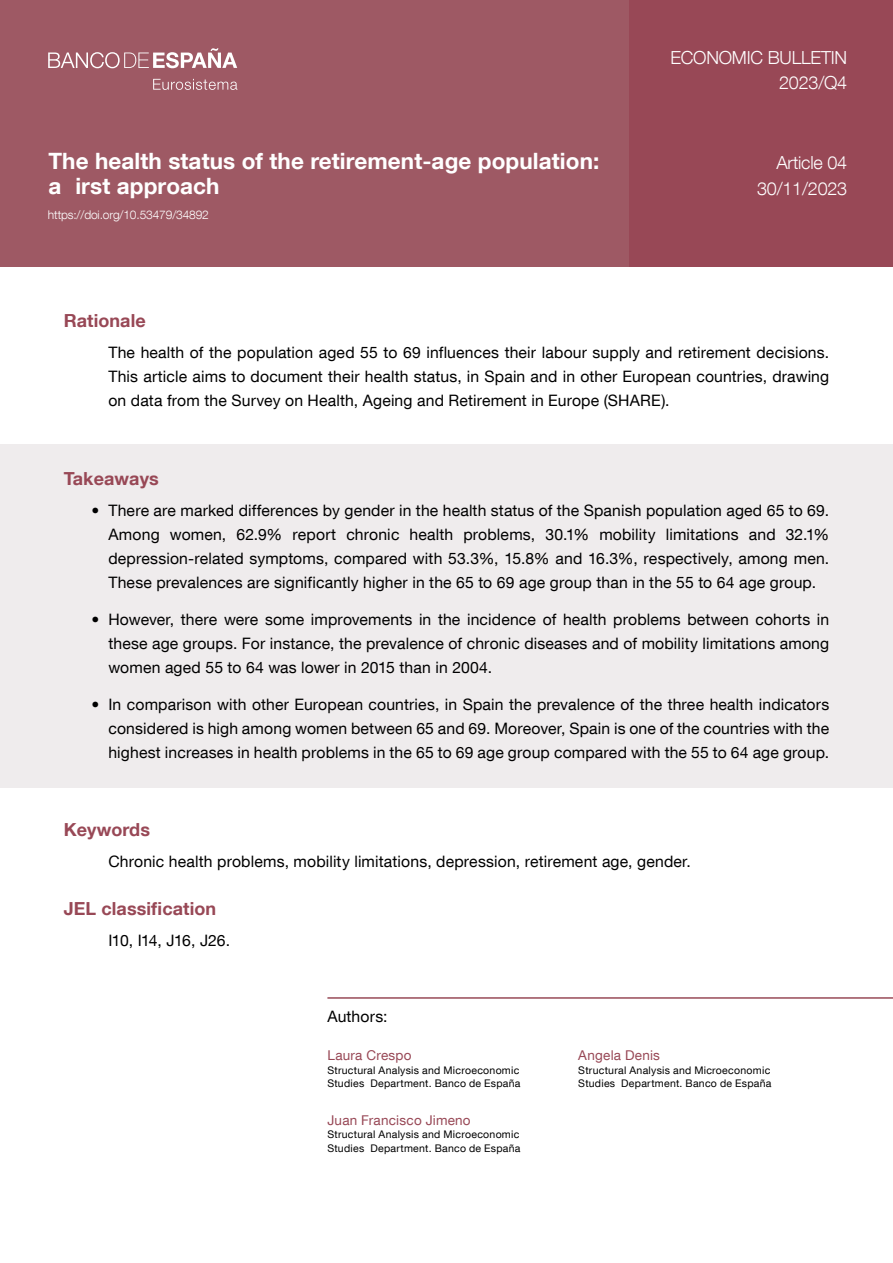
<style>
.page{position:relative;width:893px;height:1263px;background:#fff}
.page>*{position:absolute;margin:0;border:0;box-sizing:border-box;transform-origin:0 0}
.Título_artículo_portada{font:700 22.5px/25.5px "Bd E Neue Helvetica";letter-spacing:.005em;color:#fff}
.Boletin_ECO_Trimestre{font:300 18px "Bd E Neue Helvetica";letter-spacing:-.01em;color:#fff}
.Articulo_y_fecha{font:300 18px "Bd E Neue Helvetica";letter-spacing:-.01em;color:#fff}
.Codigos_JEL_ladillo{font:700 18px "Bd E Neue Helvetica";letter-spacing:.005em;color:#984856}
.Motivacion_ladillo{font:700 18px "Bd E Neue Helvetica";letter-spacing:.005em;color:#984856}
.Ideas_principales_ladillo{font:700 18px "Bd E Neue Helvetica";letter-spacing:.005em;color:#984856}
.Palabras_clave_ladillo{font:700 18px "Bd E Neue Helvetica";letter-spacing:.005em;color:#984856}
.Motivacion_texto{font:15.75px/24px "Bd E Neue Helvetica";letter-spacing:.01em;color:#000;text-align:justify}
.Palabras_clave_y_codigos_JEL_texto{font:15.75px "Bd E Neue Helvetica";letter-spacing:.01em;color:#000}
.Palabras_clave_y_codigos_JEL_texto-2{font:15.75px "Bd E Neue Helvetica";letter-spacing:-.035em;color:#000}
.Elaborado_por{font:15.75px "Bd E Neue Helvetica";letter-spacing:.01em;color:#000}
.Autores{font:13.5px "Bd E Neue Helvetica";letter-spacing:.015em;color:#984856}
.Título_artículo_portada-2{font:300 12px "Bd E Neue Helvetica";letter-spacing:-.01em;color:#fff}
.Departamento{font:10.5px "Bd E Neue Helvetica";letter-spacing:.025em;color:#000}
</style>
<div class="page">
<div style="left:628px;top:0;width:265px;height:267px;background:#984856"></div>
<div style="left:0;top:0;width:628px;height:267px;background:#9e5964"></div>
<svg style="left:153px;top:79px;width:84px;height:11px"></svg>
<svg style="left:48px;top:48px;width:189px;height:20px"></svg>
<hr style="left:327px;top:997px;width:566px;height:2px;background:#974a57">
<div style="left:0;top:444px;width:893px;height:343px;background:#efeced"></div>
<h1 class="Título_artículo_portada" style="left:48px;top:147px;width:552px">The health status of the retirement-age population: a irst approach</h1>
<h1 class="Título_artículo_portada-2" style="left:48px;top:207px;width:162px">https://doi.org/10.53479/34892</h1>
<p class="Boletin_ECO_Trimestre" style="left:670px;top:46px;width:178px">ECONOMIC BULLETIN</p>
<p class="Boletin_ECO_Trimestre" style="left:779px;top:72px;width:70px">2023/Q4</p>
<p class="Articulo_y_fecha" style="left:776px;top:152px;width:72px">Article 04</p>
<p class="Articulo_y_fecha" style="left:757px;top:177px;width:92px">30/11/2023</p>
<p class="Motivacion_ladillo" style="left:64px;top:309px;width:84px">Rationale</p>
<p class="Motivacion_texto" style="left:108px;top:340px;width:722px">The health of the population aged 55 to 69 influences their labour supply and retirement decisions.<br>This article aims to document their health status, in Spain and in other European countries, drawing on data from the Survey on Health, Ageing and Retirement in Europe (SHARE).</p>
<p class="Ideas_principales_ladillo" style="left:64px;top:467px;width:97px">Takeaways</p>
<p class="Motivacion_texto" style="left:108px;top:498px;width:722px;text-indent:-17px">• There are marked differences by gender in the health status of the Spanish population aged 65 to 69.<br>Among women, 62.9% report chronic health problems, 30.1% mobility limitations and 32.1% depression-related symptoms, compared with 53.3%, 15.8% and 16.3%, respectively, among men.<br>These prevalences are significantly higher in the 65 to 69 age group than in the 55 to 64 age group.</p>
<p class="Motivacion_texto" style="left:108px;top:607px;width:722px;text-indent:-17px">• However, there were some improvements in the incidence of health problems between cohorts in these age groups. For instance, the prevalence of chronic diseases and of mobility limitations among women aged 55 to 64 was lower in 2015 than in 2004.</p>
<p class="Motivacion_texto" style="left:108px;top:692px;width:722px;text-indent:-17px">• In comparison with other European countries, in Spain the prevalence of the three health indicators considered is high among women between 65 and 69. Moreover, Spain is one of the countries with the highest increases in health problems in the 65 to 69 age group compared with the 55 to 64 age group.</p>
<p class="Palabras_clave_ladillo" style="left:64px;top:818px;width:88px">Keywords</p>
<p class="Palabras_clave_y_codigos_JEL_texto" style="left:108px;top:851px;width:584px">Chronic health problems, mobility limitations, depression, retirement age, gender.</p>
<p class="Codigos_JEL_ladillo" style="left:64px;top:897px;width:154px">JEL classification</p>
<p class="Palabras_clave_y_codigos_JEL_texto-2" style="left:108px;top:931px;width:123px">I10, I14, J16, J26.</p>
<p class="Elaborado_por" style="left:327px;top:1007px;width:62px">Authors:</p>
<p class="Autores" style="left:327px;top:1047px;width:86px">Laura Crespo</p>
<p class="Autores" style="left:578px;top:1047px;width:83px">Angela Denis</p>
<p class="Departamento" style="left:327px;top:1063px;width:193px">Structural Analysis and Microeconomic</p>
<p class="Departamento" style="left:578px;top:1063px;width:193px">Structural Analysis and Microeconomic</p>
<p class="Departamento" style="left:327px;top:1077px;width:195px">Studies Department. Banco de España</p>
<p class="Departamento" style="left:578px;top:1077px;width:195px">Studies Department. Banco de España</p>
<p class="Autores" style="left:327px;top:1111px;width:145px">Juan Francisco Jimeno</p>
<p class="Departamento" style="left:327px;top:1128px;width:193px">Structural Analysis and Microeconomic</p>
<p class="Departamento" style="left:327px;top:1141px;width:195px">Studies Department. Banco de España</p>
</div>
